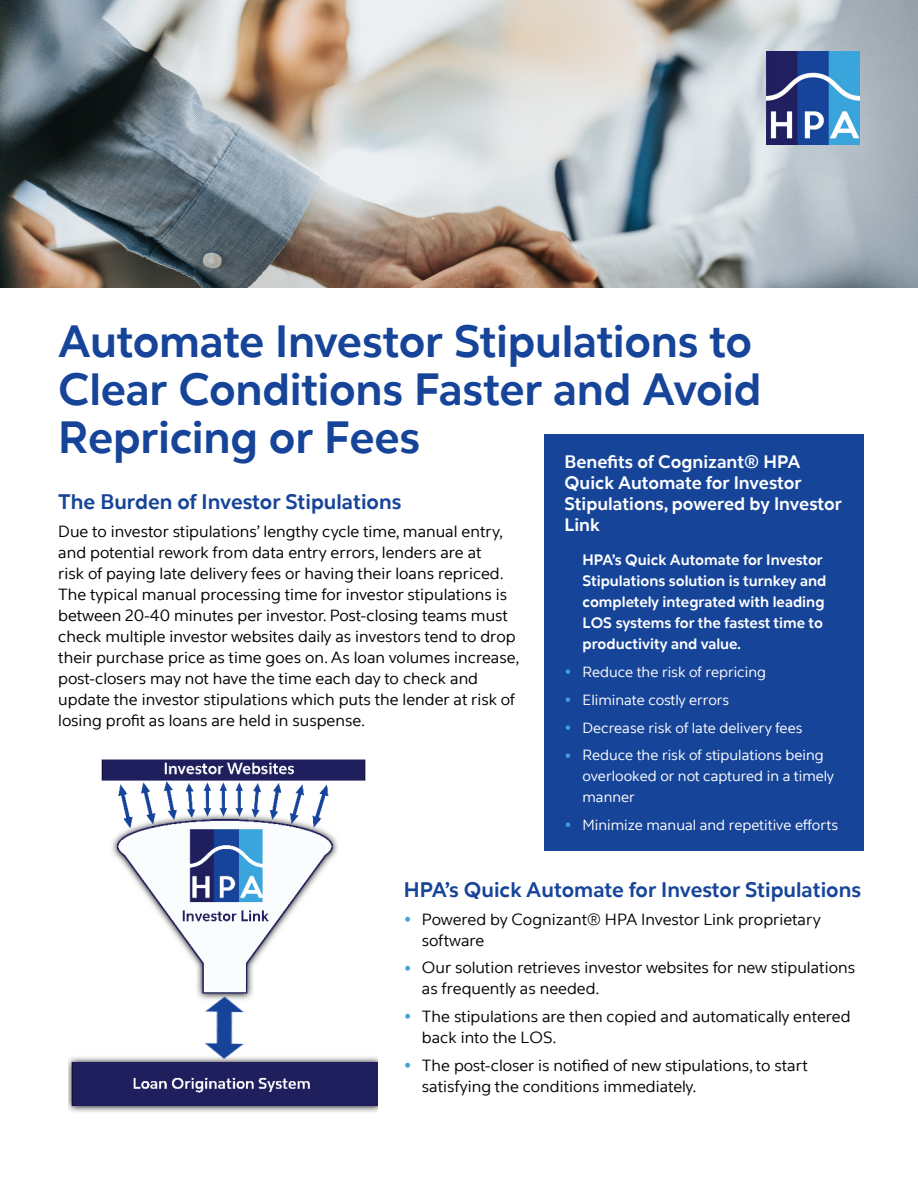
<style>
.page{position:relative;width:918px;height:1188px;background:#fff}
.page>*{position:absolute;margin:0;border:0;box-sizing:border-box;transform-origin:0 0}
.Title_30_32{font:700 45px/48px "Cognizant Sans";letter-spacing:-.01em;color:#164499}
.Heading_2_-_12_14{font:700 21px "Cognizant Sans";color:#164499}
.At_a_Glance_body_10{font:700 18px/21px "Cognizant Sans";color:#fff}
.Body_9_5_13{font:16.5px/21px "Cognizant Sans";color:#000}
.t1{font:16.5px/21px "Cognizant Sans";color:#040503}
.t2{font:15px/21px "Cognizant Sans";color:#fff}
.At_a_Glance_bullet_l{font:700 15px/21px "Cognizant Sans";color:#fff}
.s1{font-weight:700;color:#40a3db}
</style>
<div class="page">
<img style="left:0;top:0;width:918px;height:287px">
<img style="left:767px;top:52px;width:93px;height:93px">
<div style="left:544px;top:434px;width:320px;height:417px;background:#164499"></div>
<img style="left:68px;top:759px;width:310px;height:353px">
<p class="Title_30_32" style="left:58px;top:317px;width:705px">Automate Investor Stipulations to<br>Clear Conditions Faster and Avoid<br>Repricing or Fees</p>
<p class="At_a_Glance_body_10" style="left:565px;top:451px;width:279px">Benefits of Cognizant® HPA<br>Quick Automate for Investor<br>Stipulations, powered by Investor<br>Link</p>
<p class="At_a_Glance_bullet_l" style="left:583px;top:550px;width:246px">HPA’s Quick Automate for Investor Stipulations solution is turnkey and completely integrated with leading LOS systems for the fastest time to productivity and value.</p>
<p class="t2" style="left:565px;top:662px;width:203px"><span class="s1">•</span> Reduce the risk of repricing</p>
<p class="t2" style="left:565px;top:689px;width:166px"><span class="s1">•</span> Eliminate costly errors</p>
<p class="t2" style="left:565px;top:717px;width:239px"><span class="s1">•</span> Decrease risk of late delivery fees</p>
<p class="t2" style="left:583px;top:745px;width:253px;text-indent:-18px"><span class="s1">•</span> Reduce the risk of stipulations being overlooked or not captured in a timely manner</p>
<p class="t2" style="left:565px;top:815px;width:275px"><span class="s1">•</span> Minimize manual and repetitive efforts</p>
<p class="Heading_2_-_12_14" style="left:58px;top:488px;width:345px">The Burden of Investor Stipulations</p>
<p class="Body_9_5_13" style="left:58px;top:521px;width:463px">Due to investor stipulations’ lengthy cycle time, manual entry, and potential rework from data entry errors, lenders are at<br>risk of paying late delivery fees or having their loans repriced.<br>The typical manual processing time for investor stipulations is between 20-40 minutes per investor. Post-closing teams must check multiple investor websites daily as investors tend to drop their purchase price as time goes on. As loan volumes increase, post-closers may not have the time each day to check and update the investor stipulations which puts the lender at risk of losing profit as loans are held in suspense.</p>
<p class="Heading_2_-_12_14" style="left:404px;top:876px;width:459px">HPA’s Quick Automate for Investor Stipulations</p>
<p class="t1" style="left:422px;top:909px;width:400px;text-indent:-18px"><span class="s1">•</span> Powered by Cognizant® HPA Investor Link proprietary software</p>
<p class="t1" style="left:422px;top:957px;width:435px;text-indent:-18px"><span class="s1">•</span> Our solution retrieves investor websites for new stipulations as frequently as needed.</p>
<p class="t1" style="left:422px;top:1006px;width:430px;text-indent:-18px"><span class="s1">•</span> The stipulations are then copied and automatically entered back into the LOS.</p>
<p class="t1" style="left:422px;top:1055px;width:387px;text-indent:-18px"><span class="s1">•</span> The post-closer is notified of new stipulations, to start satisfying the conditions immediately.</p>
</div>
